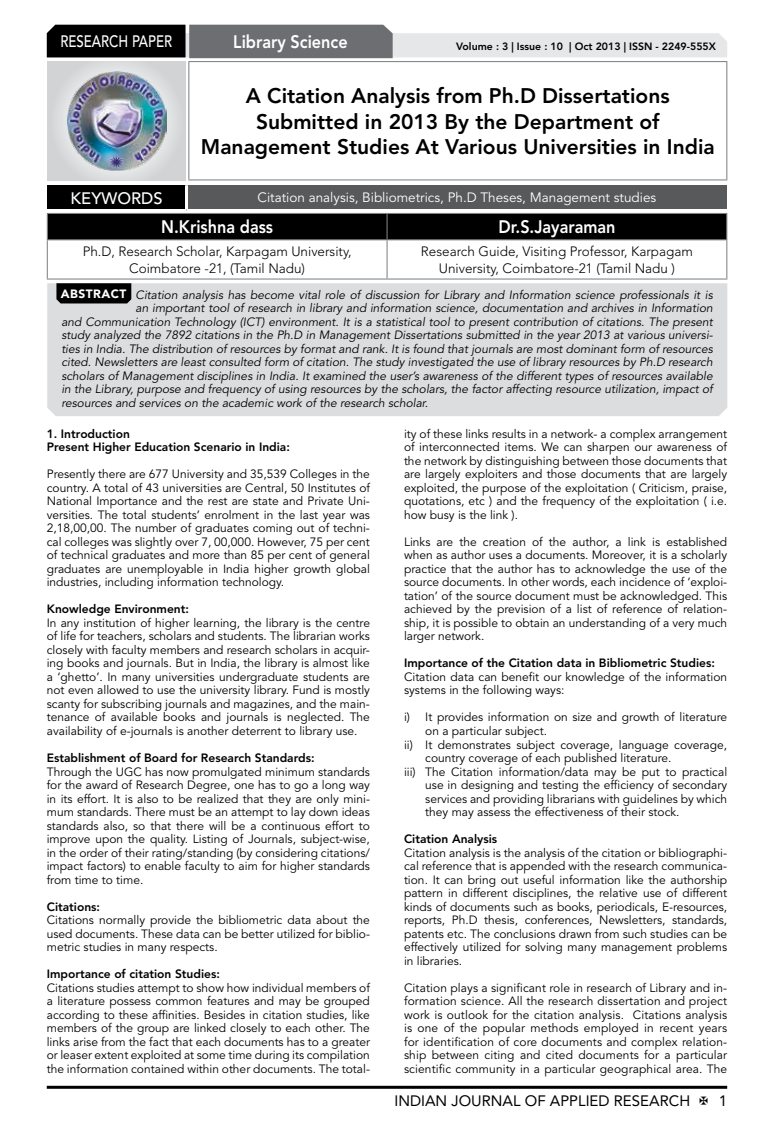
<style>
.page{position:relative;width:774px;height:1136px;background:#fff}
.page>*{position:absolute;margin:0;border:0;box-sizing:border-box;transform-origin:0 0}
.t1{font:800 21px/25.2px "Avenir LT Std";color:#000;text-align:center}
.t2{font:800 18px "Avenir LT Std";color:#fff;scale:.9 1}
.t3{font:500 16.5px "Avenir LT Std";color:#fff;scale:.8 1}
.t4{font:500 16.5px "Avenir LT Std";color:#fff}
.t5{font:15px "Avenir LT Std";color:#000}
.t6{font:300 13.5px/16.2px "Avenir LT Std";color:#000;text-align:center}
.t7{font:13.5px "Avenir LT Std";color:#fff}
.t8{font:12px/13.5px "Avenir LT Std";color:#000;text-align:justify}
.t9{font:italic 12px "Avenir LT Std";color:#000}
.t10{font:800 12px/13.5px "Avenir LT Std";color:#000}
.t11{font:800 10.5px "Avenir LT Std";color:#000}
.s1{font-weight:900;font-style:normal;color:#fff}
</style>
<div class="page">
<hr style="left:47px;top:1085px;width:680px;height:3px;background:#000">
<div style="left:48px;top:62px;width:137px;height:118px;background:linear-gradient(to right,#d9dadb,#d9dadb)"></div>
<img style="left:68px;top:71px;width:99px;height:100px">
<svg style="left:47px;top:25px;width:680px;height:33px;background:#979899"></svg>
<hr style="left:188px;top:61px;width:539px;height:1px;background:#808285">
<hr style="left:188px;top:62px;width:1px;height:117px;background:#808285">
<hr style="left:726px;top:62px;width:1px;height:117px;background:#808285">
<hr style="left:188px;top:179px;width:539px;height:1px;background:#808285">
<div style="left:47px;top:213px;width:680px;height:26px;background:#000"></div>
<hr style="left:47px;top:239px;width:340px;height:1px;background:#808285">
<hr style="left:47px;top:240px;width:1px;height:38px;background:#808285">
<hr style="left:387px;top:239px;width:340px;height:1px;background:#808285">
<hr style="left:386px;top:240px;width:2px;height:38px;background:#808285">
<hr style="left:726px;top:240px;width:1px;height:38px;background:#808285">
<hr style="left:47px;top:278px;width:340px;height:1px;background:#808285">
<hr style="left:387px;top:278px;width:340px;height:1px;background:#808285">
<div style="left:47px;top:185px;width:139px;height:25px;background:#000"></div>
<div style="left:186px;top:185px;width:541px;height:25px;background:#58595b"></div>
<hr style="left:185px;top:185px;width:3px;height:24px;background:#fff">
<hr style="left:47px;top:209px;width:139px;height:3px;background:#fff">
<hr style="left:186px;top:209px;width:541px;height:3px;background:#fff">
<div style="left:47px;top:283px;width:680px;height:133px;background:#dcddde"></div>
<svg style="left:56px;top:283px;width:75px;height:20px"></svg>
<h3 class="t3" style="left:60px;top:32px;width:139px">RESEARCH PAPER</h3>
<h2 class="t2" style="left:233px;top:31px;width:129px">Library Science</h2>
<p class="t11" style="left:456px;top:41px;width:261px">Volume : 3 | Issue : 10 | Oct 2013 | ISSN - 2249-555X</p>
<h1 class="t1" style="left:201px;top:84px;width:515px">A Citation Analysis from Ph.D Dissertations<br>Submitted in 2013 By the Department of<br>Management Studies At Various Universities in India</h1>
<h3 class="t4" style="left:71px;top:189px;width:94px">KEYWORDS</h3>
<p class="t7" style="left:257px;top:189px;width:400px">Citation analysis, Bibliometrics, Ph.D Theses, Management studies</p>
<h2 class="t2" style="left:161px;top:216px;width:126px">N.Krishna dass</h2>
<h2 class="t2" style="left:498px;top:216px;width:131px">Dr.S.Jayaraman</h2>
<p class="t6" style="left:83px;top:244px;width:270px">Ph.D, Research Scholar, Karpagam University,<br>Coimbatore -21, (Tamil Nadu)</p>
<p class="t6" style="left:421px;top:244px;width:273px">Research Guide, Visiting Professor, Karpagam<br>University, Coimbatore-21 (Tamil Nadu )</p>
<p class="t9" style="left:61px;top:287px;width:653px"><span class="s1">ABSTRACT</span> Citation analysis has become vital role of discussion for Library and Information science professionals it is</p>
<p class="t9" style="left:136px;top:301px;width:579px">an important tool of research in library and information science, documentation and archives in Information</p>
<p class="t9" style="left:61px;top:314px;width:653px">and Communication Technology (ICT) environment. It is a statistical tool to present contribution of citations. The present</p>
<p class="t9" style="left:61px;top:328px;width:653px">study analyzed the 7892 citations in the Ph.D in Management Dissertations submitted in the year 2013 at various universi-</p>
<p class="t9" style="left:61px;top:341px;width:653px">ties in India. The distribution of resources by format and rank. It is found that journals are most dominant form of resources</p>
<p class="t9" style="left:61px;top:355px;width:653px">cited. Newsletters are least consulted form of citation. The study investigated the use of library resources by Ph.D research</p>
<p class="t9" style="left:61px;top:368px;width:653px">scholars of Management disciplines in India. It examined the user’s awareness of the different types of resources available</p>
<p class="t9" style="left:61px;top:382px;width:653px">in the Library, purpose and frequency of using resources by the scholars, the factor affecting resource utilization, impact of</p>
<p class="t9" style="left:61px;top:395px;width:368px">resources and services on the academic work of the research scholar.</p>
<p class="t10" style="left:47px;top:427px;width:245px">1. Introduction<br>Present Higher Education Scenario in India:</p>
<p class="t8" style="left:47px;top:467px;width:325px">Presently there are 677 University and 35,539 Colleges in the country. A total of 43 universities are Central, 50 Institutes of National Importance and the rest are state and Private Uni&shy;versities. The total students’ enrolment in the last year was 2,18,00,00. The number of graduates coming out of techni&shy;cal colleges was slightly over 7, 00,000. However, 75 per cent of technical graduates and more than 85 per cent of general graduates are unemployable in India higher growth global industries, including information technology.</p>
<p class="t10" style="left:47px;top:602px;width:144px">Knowledge Environment:</p>
<p class="t8" style="left:47px;top:616px;width:325px">In any institution of higher learning, the library is the centre of life for teachers, scholars and students. The librarian works closely with faculty members and research scholars in acquir&shy;ing books and journals. But in India, the library is almost like a ‘ghetto’. In many universities undergraduate students are not even allowed to use the university library. Fund is mostly scanty for subscribing journals and magazines, and the main&shy;tenance of available books and journals is neglected. The availability of e-journals is another deterrent to library use.</p>
<p class="t10" style="left:47px;top:751px;width:269px">Establishment of Board for Research Standards:</p>
<p class="t8" style="left:47px;top:764px;width:325px">Through the UGC has now promulgated minimum standards for the award of Research Degree, one has to go a long way in its effort. It is also to be realized that they are only mini&shy;mum standards. There must be an attempt to lay down ideas standards also, so that there will be a continuous effort to improve upon the quality. Listing of Journals, subject-wise, in the order of their rating/standing (by considering citations/ impact factors) to enable faculty to aim for higher standards from time to time.</p>
<p class="t10" style="left:47px;top:899px;width:55px">Citations:</p>
<p class="t8" style="left:47px;top:913px;width:325px">Citations normally provide the bibliometric data about the used documents. These data can be better utilized for biblio&shy;metric studies in many respects.</p>
<p class="t10" style="left:47px;top:967px;width:175px">Importance of citation Studies:</p>
<p class="t8" style="left:47px;top:980px;width:325px">Citations studies attempt to show how individual members of a literature possess common features and may be grouped according to these affinities. Besides in citation studies, like members of the group are linked closely to each other. The links arise from the fact that each documents has to a greater or leaser extent exploited at some time during its compilation the information contained within other documents. The total-</p>
<p class="t8" style="left:404px;top:427px;width:325px">ity of these links results in a network- a complex arrangement of interconnected items. We can sharpen our awareness of the network by distinguishing between those documents that are largely exploiters and those documents that are largely exploited, the purpose of the exploitation ( Criticism, praise, quotations, etc ) and the frequency of the exploitation ( i.e. how busy is the link ).</p>
<p class="t8" style="left:404px;top:535px;width:325px">Links are the creation of the author, a link is established when as author uses a documents. Moreover, it is a scholarly practice that the author has to acknowledge the use of the source documents. In other words, each incidence of ‘exploi&shy;tation’ of the source document must be acknowledged. This achieved by the prevision of a list of reference of relation&shy;ship, it is possible to obtain an understanding of a very much larger network.</p>
<p class="t10" style="left:404px;top:656px;width:312px">Importance of the Citation data in Bibliometric Studies:</p>
<p class="t8" style="left:404px;top:670px;width:325px">Citation data can benefit our knowledge of the information systems in the following ways:</p>
<p class="t8" style="left:404px;top:710px;width:325px">i) It provides information on size and growth of literature</p>
<p class="t8" style="left:425px;top:724px;width:123px">on a particular subject.</p>
<p class="t8" style="left:404px;top:737px;width:325px">ii) It demonstrates subject coverage, language coverage,</p>
<p class="t8" style="left:425px;top:751px;width:248px">country coverage of each published literature.</p>
<p class="t8" style="left:404px;top:764px;width:325px">iii) The Citation information/data may be put to practical</p>
<p class="t8" style="left:425px;top:778px;width:303px">use in designing and testing the efficiency of secondary</p>
<p class="t8" style="left:425px;top:791px;width:303px">services and providing librarians with guidelines by which</p>
<p class="t8" style="left:425px;top:805px;width:256px">they may assess the effectiveness of their stock.</p>
<p class="t10" style="left:404px;top:832px;width:95px">Citation Analysis</p>
<p class="t8" style="left:404px;top:845px;width:325px">Citation analysis is the analysis of the citation or bibliographi&shy;cal reference that is appended with the research communica&shy;tion. It can bring out useful information like the authorship pattern in different disciplines, the relative use of different kinds of documents such as books, periodicals, E-resources, reports, Ph.D thesis, conferences, Newsletters, standards, patents etc. The conclusions drawn from such studies can be effectively utilized for solving many management problems in libraries.</p>
<p class="t8" style="left:404px;top:980px;width:325px">Citation plays a significant role in research of Library and in&shy;formation science. All the research dissertation and project work is outlook for the citation analysis. Citations analysis is one of the popular methods employed in recent years for identification of core documents and complex relation&shy;ship between citing and cited documents for a particular scientific community in a particular geographical area. The</p>
<p class="t5" style="left:394px;top:1091px;width:297px">INDIAN JOURNAL OF APPLIED RESEARCH</p>
<p class="t5" style="left:719px;top:1091px;width:10px">1</p>
</div>
